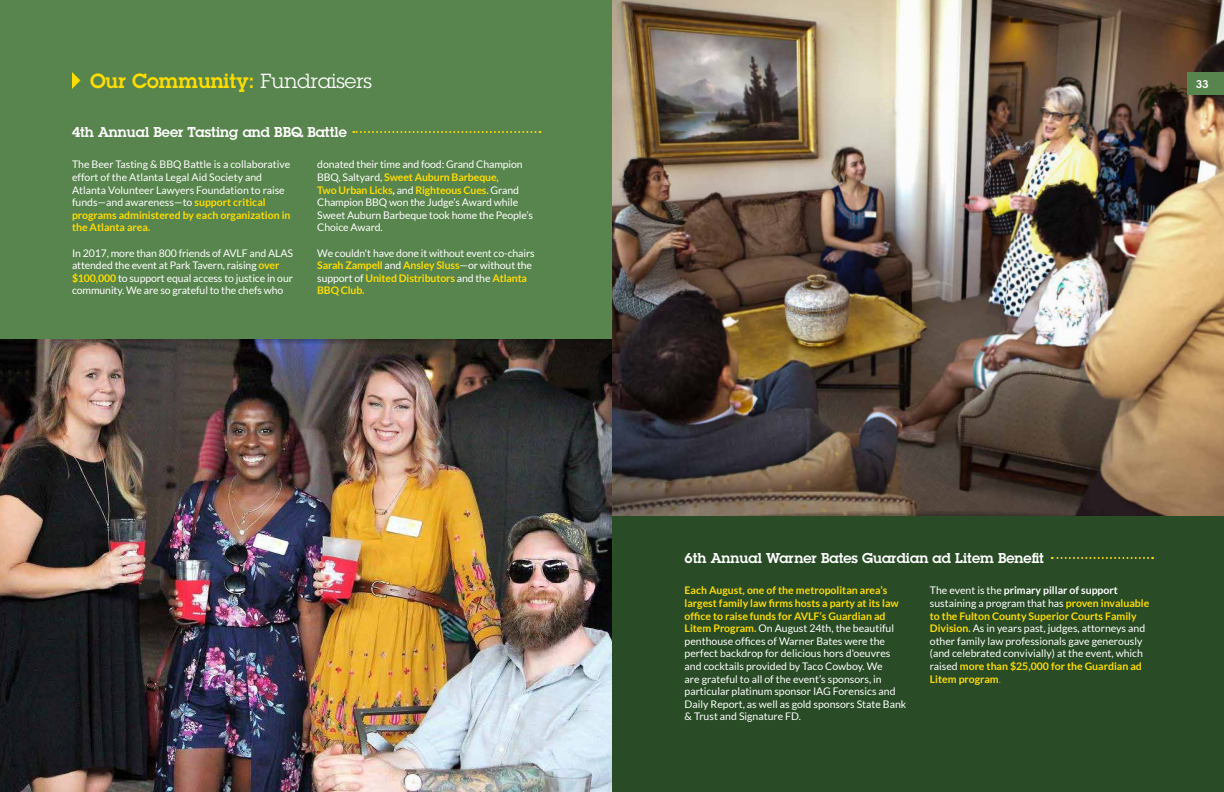
<style>
.page{position:relative;width:1224px;height:792px;background:#fff}
.page>*{position:absolute;margin:0;border:0;box-sizing:border-box;transform-origin:0 0}
.t1{font:600 20px "Lubalin Graph";color:#fd0}
.t2{font:600 14px "Lubalin Graph";color:#fff}
.t3{font:600 11px "Lubalin Graph";color:#fff}
.t4{font:10.5px/12.6px "Lato";color:#fff}
.s1{font-weight:400;color:#fff}
.s2{font-weight:700;color:#fd0}
.s3{font-weight:700}
.s4{font-weight:300;color:#fd0}
</style>
<div class="page">
<img style="left:0;top:338px;width:612px;height:454px">
<svg style="left:45px;top:306px;width:523px;height:38px;background:#414b48"></svg>
<div style="left:0;top:0;width:612px;height:338px;background:#58844d"></div>
<svg style="left:353px;top:131px;width:188px;height:2px"></svg>
<img style="left:612px;top:0;width:612px;height:517px">
<svg style="left:656px;top:511px;width:523px;height:38px;background:#504c3a"></svg>
<div style="left:612px;top:517px;width:612px;height:275px;background:#294b26"></div>
<svg style="left:1052px;top:557px;width:101px;height:2px"></svg>
<svg style="left:72px;top:72px;width:8px;height:17px"></svg>
<div style="left:1188px;top:72px;width:36px;height:23px;background:#58844d"></div>
<h1 class="t1" style="left:90px;top:68px;width:284px">Our Community: <span class="s1">Fundraisers</span></h1>
<h2 class="t2" style="left:72px;top:123px;width:276px">4th Annual Beer Tasting and BBQ Battle</h2>
<p class="t4" style="left:72px;top:158px;width:220px">The Beer Tasting &amp; BBQ Battle is a collaborative effort of the Atlanta Legal Aid Society and Atlanta Volunteer Lawyers Foundation to raise funds—and awareness—to <span class="s2">support critical programs administered by each organization in the Atlanta area.</span></p>
<p class="t4" style="left:72px;top:246px;width:223px">In 2017, more than 800 friends of AVLF and ALAS attended the event at Park Tavern, raising <span class="s2">over $100,000</span> to support equal access to justice in our community. We are so grateful to the chefs who</p>
<p class="t4" style="left:317px;top:158px;width:217px">donated their time and food: Grand Champion BBQ, Saltyard, <span class="s2">Sweet Auburn Barbeque,<br>Two Urban Licks</span><span class="s3">,</span> and <span class="s2">Righteous Cues.</span> Grand Champion BBQ won the Judge’s Award while Sweet Auburn Barbeque took home the People’s Choice Award.</p>
<p class="t4" style="left:317px;top:246px;width:219px">We couldn't have done it without event co-chairs <span class="s2">Sarah Zampell</span> and <span class="s2">Ansley Sluss</span>—or without the support of <span class="s2">United Distributors</span> and the <span class="s2">Atlanta BBQ Club.</span></p>
<p class="t3" style="left:1196px;top:77px;width:14px">33</p>
<h2 class="t2" style="left:685px;top:549px;width:361px">6th Annual Warner Bates Guardian ad Litem Benefit</h2>
<p class="t4" style="left:685px;top:584px;width:223px"><span class="s2">Each August, one of the metropolitan area’s largest family law firms hosts a party at its law office to raise funds for AVLF’s Guardian ad Litem Program.</span> On August 24th, the beautiful penthouse offices of Warner Bates were the perfect backdrop for delicious hors d'oeuvres and cocktails provided by Taco Cowboy. We<br>are grateful to all of the event’s sponsors, in particular platinum sponsor IAG Forensics and Daily Report, as well as gold sponsors State Bank &amp; Trust and Signature FD.</p>
<p class="t4" style="left:930px;top:584px;width:221px">The event is the <span class="s3">primary pillar of support </span>sustaining a program that has <span class="s2">proven invaluable to the Fulton County Superior Courts Family Division.</span> As in years past, judges, attorneys and other family law professionals gave generously (and celebrated convivially) at the event, which raised <span class="s2">more than $25,000 for the Guardian ad Litem program</span><span class="s4">.</span></p>
</div>
